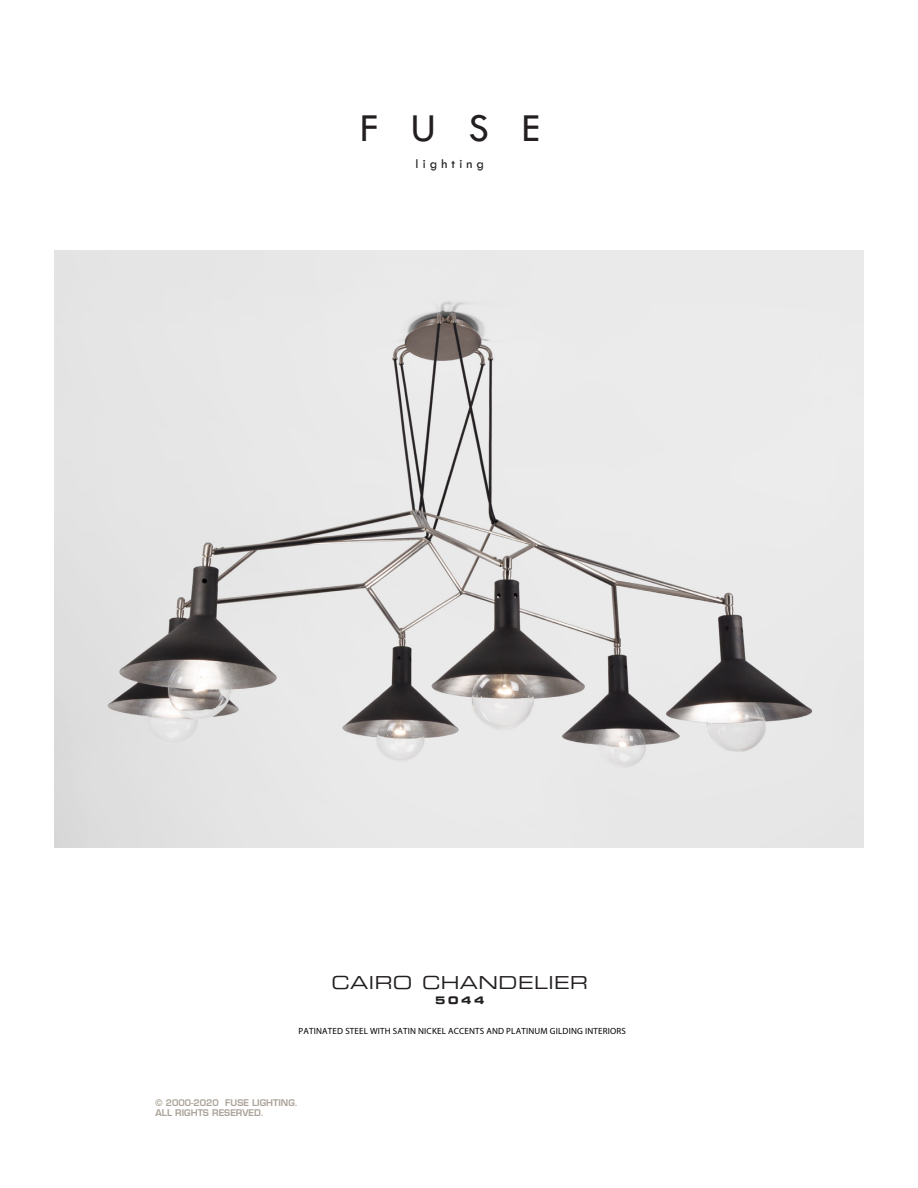
<style>
.page{position:relative;width:918px;height:1188px;background:#fff}
.page>*{position:absolute;margin:0;border:0;box-sizing:border-box;transform-origin:0 0}
.t1{font:41.1px "Tw Cen";color:#231f20}
.Product{font:18px "Eurostile LT Extended Two";letter-spacing:.025em;color:#231f20}
.t2{font:13.65px "Tw Cen";letter-spacing:.3em;color:#231f20}
.Number{font:10.5px "Eurostile LT Bold Extended Two";color:#231f20}
.Front_Caption{font:9px "Myriad Pro";letter-spacing:.02em;color:#000}
.t3{font:600 9px/10.8px "Eurostile LT";color:#aba399}
</style>
<div class="page">
<img style="left:54px;top:251px;width:810px;height:597px">
<h1 class="t1" style="left:360px;top:103px;width:181px">FUSE</h1>
<h3 class="t2" style="left:416px;top:155px;width:70px">lighting</h3>
<p class="Product" style="left:332px;top:970px;width:258px">CAIRO CHANDELIER</p>
<p class="Number" style="left:435px;top:992px;width:51px">5044</p>
<p class="Front_Caption" style="left:299px;top:1026px;width:329px">PATINATED STEEL WITH SATIN NICKEL ACCENTS AND PLATINUM GILDING INTERIORS</p>
<p class="t3" style="left:156px;top:1097px;width:144px">© 2000-2020 FUSE LIGHTING.<br>ALL RIGHTS RESERVED.</p>
</div>
